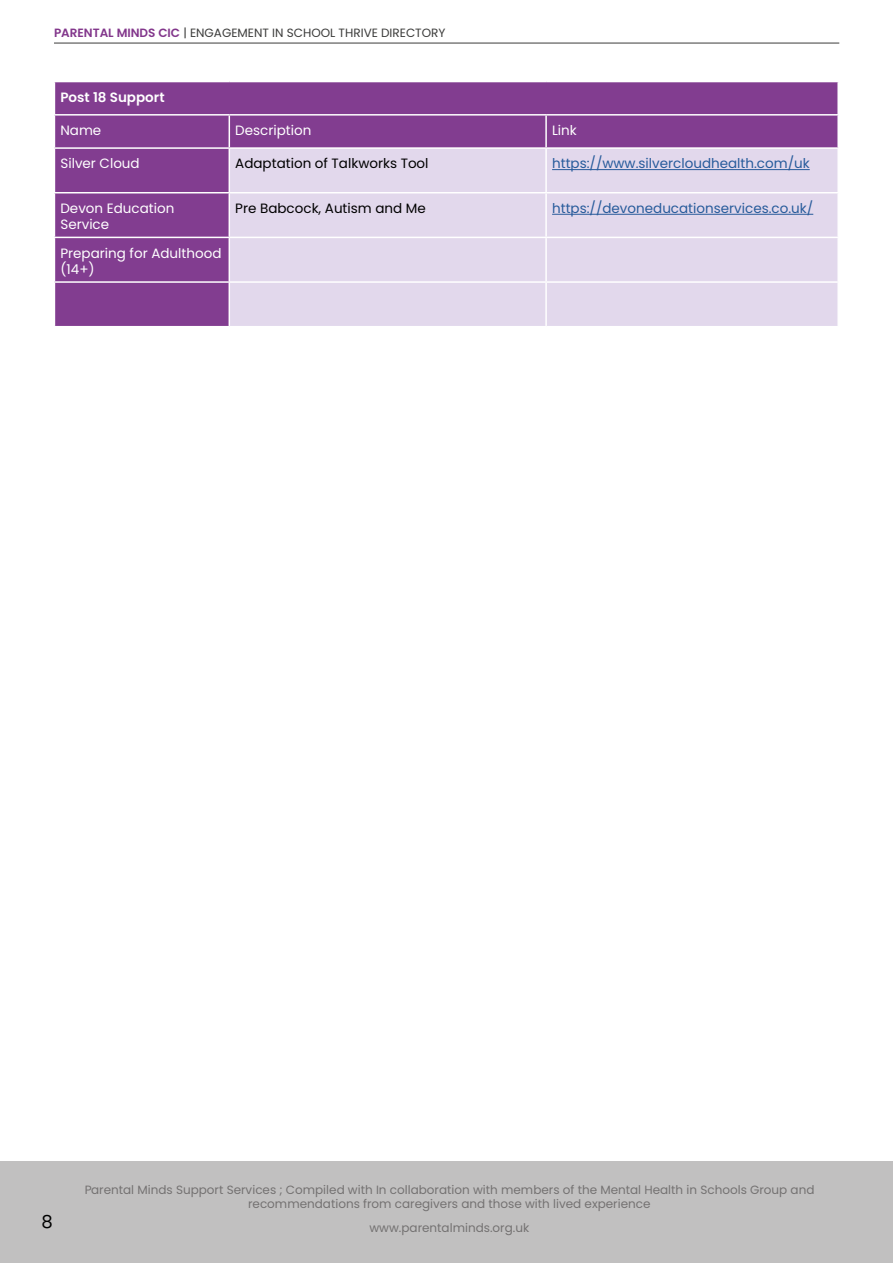
<style>
.page{position:relative;width:893px;height:1263px;background:#fff}
.page>*{position:absolute;margin:0;border:0;box-sizing:border-box;transform-origin:0 0}
.t1{font:18px "Poppins";color:#000}
.t2{font:13.5px/16.2px "Poppins";color:#fff}
.t3{font:13.5px "Poppins";color:#275b9b}
.t4{font:13.5px "Poppins";color:#000}
.t5{font:600 13.5px "Poppins";color:#fff}
.t6{font:12px/14.4px "Poppins";color:#5a5757;text-align:center}
.t7{font:12px "Poppins";color:#3c3c3b}
.s1{font-weight:600;color:#82368b}
</style>
<div class="page">
<hr style="left:54px;top:43px;width:785px;height:1px;background:#3c3c3b">
<div style="left:1px;top:1161px;width:892px;height:101px;background:#c1c0c0"></div>
<div style="left:55px;top:82px;width:782px;height:244px;background:#823d90"></div>
<div style="left:230px;top:149px;width:607px;height:177px;background:#e2d8ec"></div>
<hr style="left:54px;top:114px;width:175px;height:2px;background:#fff">
<hr style="left:229px;top:114px;width:317px;height:2px;background:#fff">
<hr style="left:229px;top:116px;width:1px;height:31px;background:#fff">
<hr style="left:546px;top:114px;width:293px;height:2px;background:#fff">
<hr style="left:545px;top:116px;width:2px;height:31px;background:#fff">
<hr style="left:54px;top:147px;width:175px;height:2px;background:#fff">
<hr style="left:229px;top:147px;width:317px;height:2px;background:#fff">
<hr style="left:229px;top:149px;width:1px;height:43px;background:#fff">
<hr style="left:546px;top:147px;width:293px;height:2px;background:#fff">
<hr style="left:545px;top:149px;width:2px;height:43px;background:#fff">
<hr style="left:54px;top:192px;width:175px;height:1px;background:#fff">
<hr style="left:229px;top:192px;width:317px;height:1px;background:#fff">
<hr style="left:229px;top:193px;width:1px;height:44px;background:#fff">
<hr style="left:546px;top:192px;width:293px;height:1px;background:#fff">
<hr style="left:545px;top:193px;width:2px;height:44px;background:#fff">
<hr style="left:54px;top:237px;width:175px;height:1px;background:#fff">
<hr style="left:229px;top:237px;width:317px;height:1px;background:#fff">
<hr style="left:229px;top:238px;width:1px;height:43px;background:#fff">
<hr style="left:546px;top:237px;width:293px;height:1px;background:#fff">
<hr style="left:545px;top:238px;width:2px;height:43px;background:#fff">
<hr style="left:54px;top:281px;width:175px;height:2px;background:#fff">
<hr style="left:229px;top:281px;width:317px;height:2px;background:#fff">
<hr style="left:229px;top:283px;width:1px;height:43px;background:#fff">
<hr style="left:546px;top:281px;width:293px;height:2px;background:#fff">
<hr style="left:545px;top:283px;width:2px;height:43px;background:#fff">
<hr style="left:552px;top:169px;width:258px;height:1px;background:#275b9b">
<hr style="left:552px;top:214px;width:261px;height:1px;background:#275b9b">
<p class="t7" style="left:54px;top:25px;width:393px"><span class="s1">PARENTAL MINDS CIC</span> | ENGAGEMENT IN SCHOOL THRIVE DIRECTORY</p>
<p class="t5" style="left:60px;top:89px;width:106px">Post 18 Support</p>
<p class="t2" style="left:60px;top:122px;width:42px">Name</p>
<p class="t2" style="left:235px;top:122px;width:78px">Description</p>
<p class="t2" style="left:552px;top:122px;width:26px">Link</p>
<p class="t2" style="left:60px;top:155px;width:81px">Silver Cloud</p>
<p class="t4" style="left:235px;top:156px;width:195px">Adaptation of Talkworks Tool</p>
<p class="t3" style="left:552px;top:156px;width:259px">https://www.silvercloudhealth.com/uk</p>
<p class="t2" style="left:60px;top:200px;width:115px">Devon Education<br>Service</p>
<p class="t4" style="left:235px;top:200px;width:192px">Pre Babcock, Autism and Me</p>
<p class="t3" style="left:552px;top:200px;width:263px">https://devoneducationservices.co.uk/</p>
<p class="t2" style="left:60px;top:245px;width:163px">Preparing for Adulthood (14+)</p>
<h1 class="t1" style="left:41px;top:1211px;width:13px">8</h1>
<p class="t6" style="left:84px;top:1182px;width:732px">Parental Minds Support Services ; Compiled with In collaboration with members of the Mental Health in Schools Group and recommendations from caregivers and those with lived experience</p>
<p class="t6" style="left:369px;top:1221px;width:161px">www.parentalminds.org.uk</p>
</div>
